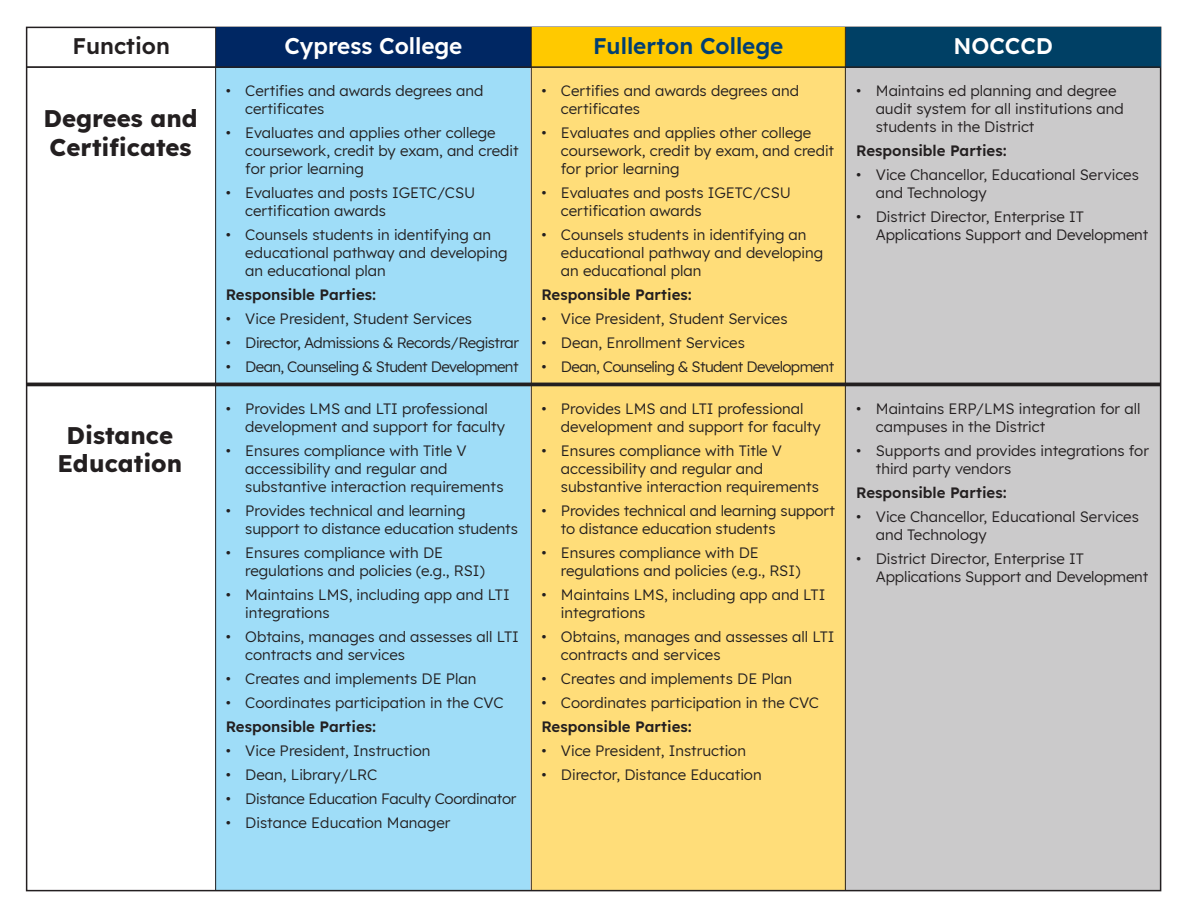
<style>
.page{position:relative;width:1188px;height:918px;background:#fff}
.page>*{position:absolute;margin:0;border:0;box-sizing:border-box;transform-origin:0 0}
.t1{font:700 24px "Lexend";color:#231f20}
.t2{font:600 22.5px "Lexend";color:#fff}
.t3{font:600 22.5px "Lexend";color:#003f73}
.t4{font:600 22.5px "Lexend";color:#231f20}
.t5{font:15px "Lexend";color:#231f20}
.t6{font:600 15px "Lexend";color:#231f20}
.t7{font:15px "Lexend";letter-spacing:-.04em;color:#231f20}
.t8{font:15px "Lexend";letter-spacing:-.03em;color:#231f20}
.t9{font:15px "Lexend";letter-spacing:-.02em;color:#231f20}
</style>
<div class="page">
<div style="left:846px;top:68px;width:315px;height:823px;background:#cbcacb"></div>
<div style="left:215px;top:68px;width:315px;height:823px;background:#9fddf8"></div>
<div style="left:531px;top:68px;width:315px;height:823px;background:#ffdd79"></div>
<div style="left:216px;top:27px;width:315px;height:41px;background:#002763"></div>
<div style="left:531px;top:27px;width:315px;height:41px;background:#ffc900"></div>
<div style="left:846px;top:27px;width:315px;height:41px;background:#004065"></div>
<hr style="left:215px;top:27px;width:1px;height:864px;background:#231f20">
<hr style="left:531px;top:27px;width:1px;height:864px;background:#231f20">
<hr style="left:845px;top:27px;width:1px;height:864px;background:#231f20">
<hr style="left:27px;top:66px;width:1134px;height:2px;background:#231f20">
<hr style="left:27px;top:383px;width:1134px;height:3px;background:#231f20">
<h2 class="t4" style="left:73px;top:29px;width:99px">Function</h2>
<h2 class="t2" style="left:284px;top:29px;width:180px">Cypress College</h2>
<h2 class="t3" style="left:593px;top:29px;width:192px">Fullerton College</h2>
<h2 class="t2" style="left:953px;top:29px;width:101px">NOCCCD</h2>
<p class="t5" style="left:856px;top:80px;width:262px">• Maintains ed planning and degree</p>
<p class="t5" style="left:876px;top:98px;width:249px">audit system for all institutions and</p>
<p class="t5" style="left:876px;top:116px;width:160px">students in the District</p>
<p class="t6" style="left:856px;top:139px;width:152px">Responsible Parties:</p>
<p class="t5" style="left:856px;top:164px;width:284px">• Vice Chancellor, Educational Services</p>
<p class="t5" style="left:876px;top:182px;width:113px">and Technology</p>
<p class="t5" style="left:856px;top:206px;width:229px">• District Director, Enterprise IT</p>
<p class="t5" style="left:876px;top:224px;width:274px">Applications Support and Development</p>
<p class="t5" style="left:226px;top:80px;width:259px">• Certifies and awards degrees and</p>
<p class="t5" style="left:245px;top:98px;width:81px">certificates</p>
<p class="t5" style="left:226px;top:122px;width:271px">• Evaluates and applies other college</p>
<p class="t5" style="left:245px;top:140px;width:275px">coursework, credit by exam, and credit</p>
<p class="t5" style="left:245px;top:158px;width:120px">for prior learning</p>
<p class="t5" style="left:226px;top:182px;width:251px">• Evaluates and posts IGETC/CSU</p>
<p class="t5" style="left:245px;top:200px;width:142px">certification awards</p>
<p class="t5" style="left:226px;top:224px;width:267px">• Counsels students in identifying an</p>
<p class="t5" style="left:245px;top:242px;width:264px">educational pathway and developing</p>
<p class="t5" style="left:245px;top:260px;width:142px">an educational plan</p>
<p class="t6" style="left:226px;top:283px;width:152px">Responsible Parties:</p>
<p class="t5" style="left:226px;top:308px;width:248px">• Vice President, Student Services</p>
<p class="t8" style="left:226px;top:332px;width:295px">• Director, Admissions &amp; Records/Registrar</p>
<p class="t7" style="left:226px;top:356px;width:294px">• Dean, Counseling &amp; Student Development</p>
<p class="t5" style="left:226px;top:398px;width:264px">• Provides LMS and LTI professional</p>
<p class="t5" style="left:245px;top:416px;width:261px">development and support for faculty</p>
<p class="t5" style="left:226px;top:440px;width:242px">• Ensures compliance with Title V</p>
<p class="t5" style="left:245px;top:458px;width:204px">accessibility and regular and</p>
<p class="t5" style="left:245px;top:476px;width:260px">substantive interaction requirements</p>
<p class="t5" style="left:226px;top:500px;width:241px">• Provides technical and learning</p>
<p class="t5" style="left:245px;top:518px;width:274px">support to distance education students</p>
<p class="t5" style="left:226px;top:542px;width:219px">• Ensures compliance with DE</p>
<p class="t5" style="left:245px;top:560px;width:241px">regulations and policies (e.g., RSI)</p>
<p class="t5" style="left:226px;top:584px;width:286px">• Maintains LMS, including app and LTI</p>
<p class="t5" style="left:245px;top:602px;width:86px">integrations</p>
<p class="t5" style="left:226px;top:626px;width:295px">• Obtains, manages and assesses all LTI</p>
<p class="t5" style="left:245px;top:644px;width:161px">contracts and services</p>
<p class="t5" style="left:226px;top:668px;width:252px">• Creates and implements DE Plan</p>
<p class="t5" style="left:226px;top:692px;width:279px">• Coordinates participation in the CVC</p>
<p class="t6" style="left:226px;top:715px;width:152px">Responsible Parties:</p>
<p class="t5" style="left:226px;top:740px;width:206px">• Vice President, Instruction</p>
<p class="t5" style="left:226px;top:764px;width:153px">• Dean, Library/LRC</p>
<p class="t9" style="left:226px;top:788px;width:292px">• Distance Education Faculty Coordinator</p>
<p class="t5" style="left:226px;top:812px;width:226px">• Distance Education Manager</p>
<p class="t5" style="left:541px;top:80px;width:259px">• Certifies and awards degrees and</p>
<p class="t5" style="left:561px;top:98px;width:81px">certificates</p>
<p class="t5" style="left:541px;top:122px;width:271px">• Evaluates and applies other college</p>
<p class="t5" style="left:561px;top:140px;width:275px">coursework, credit by exam, and credit</p>
<p class="t5" style="left:561px;top:158px;width:120px">for prior learning</p>
<p class="t5" style="left:541px;top:182px;width:251px">• Evaluates and posts IGETC/CSU</p>
<p class="t5" style="left:561px;top:200px;width:142px">certification awards</p>
<p class="t5" style="left:541px;top:224px;width:267px">• Counsels students in identifying an</p>
<p class="t5" style="left:561px;top:242px;width:264px">educational pathway and developing</p>
<p class="t5" style="left:561px;top:260px;width:142px">an educational plan</p>
<p class="t6" style="left:541px;top:283px;width:152px">Responsible Parties:</p>
<p class="t5" style="left:541px;top:308px;width:248px">• Vice President, Student Services</p>
<p class="t5" style="left:541px;top:332px;width:205px">• Dean, Enrollment Services</p>
<p class="t7" style="left:541px;top:356px;width:294px">• Dean, Counseling &amp; Student Development</p>
<p class="t5" style="left:541px;top:398px;width:264px">• Provides LMS and LTI professional</p>
<p class="t5" style="left:561px;top:416px;width:261px">development and support for faculty</p>
<p class="t5" style="left:541px;top:440px;width:242px">• Ensures compliance with Title V</p>
<p class="t5" style="left:561px;top:458px;width:204px">accessibility and regular and</p>
<p class="t5" style="left:561px;top:476px;width:260px">substantive interaction requirements</p>
<p class="t5" style="left:541px;top:500px;width:295px">• Provides technical and learning support</p>
<p class="t5" style="left:561px;top:518px;width:216px">to distance education students</p>
<p class="t5" style="left:541px;top:542px;width:219px">• Ensures compliance with DE</p>
<p class="t5" style="left:561px;top:560px;width:241px">regulations and policies (e.g., RSI)</p>
<p class="t5" style="left:541px;top:584px;width:286px">• Maintains LMS, including app and LTI</p>
<p class="t5" style="left:561px;top:602px;width:86px">integrations</p>
<p class="t5" style="left:541px;top:626px;width:295px">• Obtains, manages and assesses all LTI</p>
<p class="t5" style="left:561px;top:644px;width:161px">contracts and services</p>
<p class="t5" style="left:541px;top:668px;width:252px">• Creates and implements DE Plan</p>
<p class="t5" style="left:541px;top:692px;width:279px">• Coordinates participation in the CVC</p>
<p class="t6" style="left:541px;top:715px;width:152px">Responsible Parties:</p>
<p class="t5" style="left:541px;top:740px;width:206px">• Vice President, Instruction</p>
<p class="t5" style="left:541px;top:764px;width:222px">• Director, Distance Education</p>
<p class="t1" style="left:43px;top:99px;width:156px">Degrees and</p>
<p class="t1" style="left:50px;top:128px;width:143px">Certificates</p>
<p class="t5" style="left:856px;top:398px;width:286px">• Maintains ERP/LMS integration for all</p>
<p class="t5" style="left:876px;top:416px;width:171px">campuses in the District</p>
<p class="t5" style="left:856px;top:440px;width:294px">• Supports and provides integrations for</p>
<p class="t5" style="left:876px;top:458px;width:137px">third party vendors</p>
<p class="t6" style="left:856px;top:481px;width:152px">Responsible Parties:</p>
<p class="t5" style="left:856px;top:506px;width:284px">• Vice Chancellor, Educational Services</p>
<p class="t5" style="left:876px;top:524px;width:113px">and Technology</p>
<p class="t5" style="left:856px;top:548px;width:229px">• District Director, Enterprise IT</p>
<p class="t5" style="left:876px;top:566px;width:274px">Applications Support and Development</p>
<p class="t1" style="left:67px;top:416px;width:108px">Distance</p>
<p class="t1" style="left:58px;top:445px;width:126px">Education</p>
</div>
